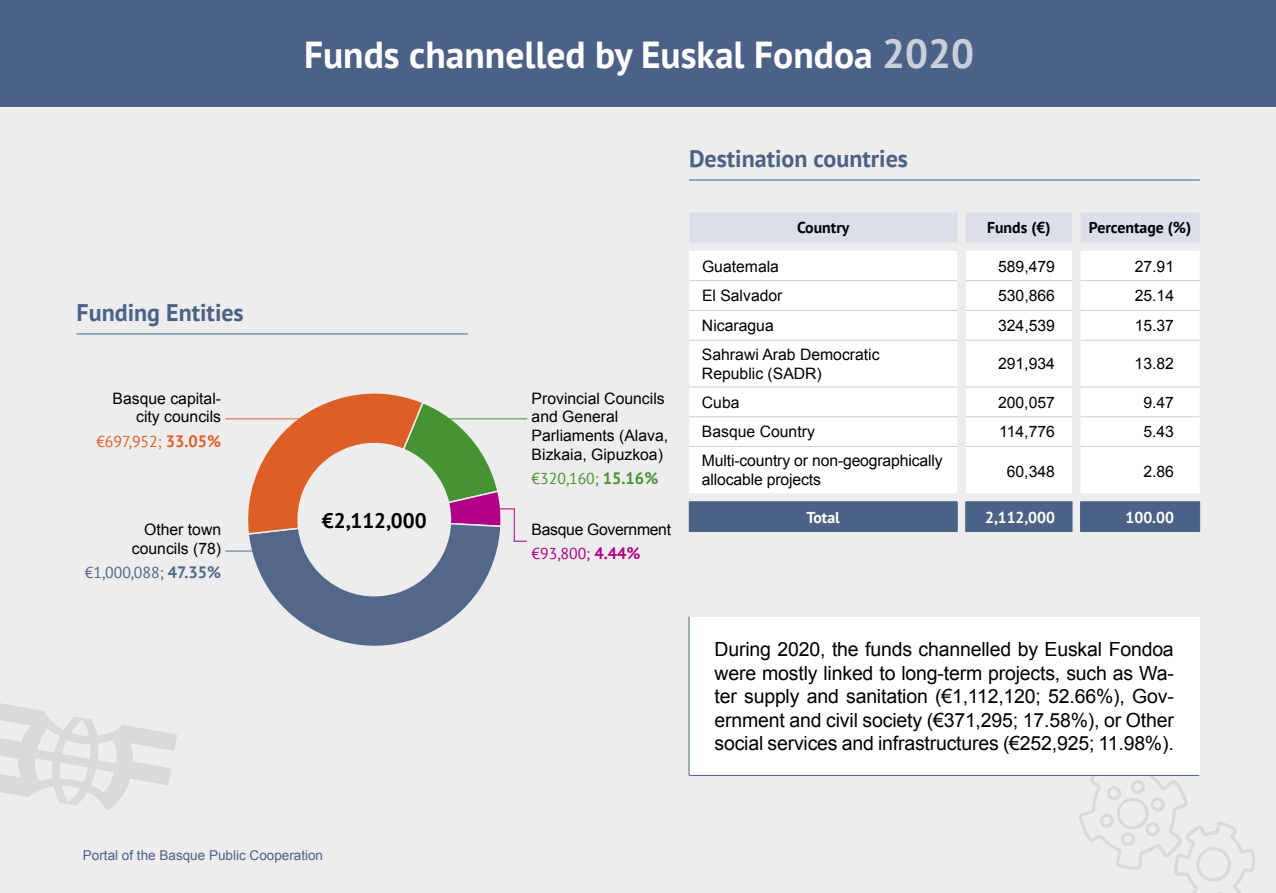
<style>
.page{position:relative;width:1276px;height:893px;background:#fff}
.page>*{position:absolute;margin:0;border:0;box-sizing:border-box;transform-origin:0 0}
.t1{font:700 37.5px "PT Sans";color:#fff}
.t2{font:700 24px "PT Sans";color:#4c6186}
.t3{font:700 21px "PT Sans";color:#000}
.t4{font:19.5px/23.4px "Arial";letter-spacing:-.01em;color:#000;text-align:justify}
.t5{font:15.75px/18.9px "Arial";color:#000}
.t6{font:700 15.75px "PT Sans";color:#000}
.t7{font:700 15.75px "PT Sans";color:#fff}
.t8{font:15.75px "PT Sans";color:#52678a}
.t9{font:15.75px "Arial";letter-spacing:-.02em;color:#000}
.t10{font:15.75px "PT Sans";color:#de5e27}
.t11{font:15.75px "PT Sans";color:#469331}
.t12{font:15.75px "PT Sans";color:#b00087}
.t13{font:13.5px "Arial";color:#4c6186}
.s1{font-size:40.5px;color:#c9d0db}
.s2{font-weight:700;font-size:16.5px}
</style>
<div class="page">
<div style="left:0;top:106px;width:1276px;height:787px;background:#ededed"></div>
<div style="left:689px;top:213px;width:510px;height:29px;background:#dbdfe7"></div>
<div style="left:689px;top:251px;width:268px;height:242px;background:#fff"></div>
<div style="left:966px;top:251px;width:233px;height:242px;background:#fff"></div>
<hr style="left:689px;top:280px;width:268px;height:1px;background:#c9d0db">
<hr style="left:965px;top:280px;width:107px;height:1px;background:#c9d0db">
<hr style="left:1080px;top:280px;width:119px;height:1px;background:#c9d0db">
<hr style="left:689px;top:310px;width:268px;height:1px;background:#c9d0db">
<hr style="left:965px;top:310px;width:107px;height:1px;background:#c9d0db">
<hr style="left:1080px;top:310px;width:119px;height:1px;background:#c9d0db">
<hr style="left:689px;top:340px;width:268px;height:1px;background:#c9d0db">
<hr style="left:965px;top:340px;width:107px;height:1px;background:#c9d0db">
<hr style="left:1080px;top:340px;width:119px;height:1px;background:#c9d0db">
<hr style="left:689px;top:387px;width:268px;height:1px;background:#c9d0db">
<hr style="left:965px;top:387px;width:107px;height:1px;background:#c9d0db">
<hr style="left:1080px;top:387px;width:119px;height:1px;background:#c9d0db">
<hr style="left:689px;top:416px;width:268px;height:1px;background:#c9d0db">
<hr style="left:965px;top:416px;width:107px;height:1px;background:#c9d0db">
<hr style="left:1080px;top:416px;width:119px;height:1px;background:#c9d0db">
<hr style="left:689px;top:446px;width:268px;height:1px;background:#c9d0db">
<hr style="left:965px;top:446px;width:107px;height:1px;background:#c9d0db">
<hr style="left:1080px;top:446px;width:119px;height:1px;background:#c9d0db">
<hr style="left:689px;top:501px;width:268px;height:1px;background:#4c6186">
<hr style="left:689px;top:531px;width:268px;height:1px;background:#4c6186">
<hr style="left:965px;top:501px;width:107px;height:1px;background:#4c6186">
<hr style="left:965px;top:531px;width:107px;height:1px;background:#4c6186">
<hr style="left:1080px;top:501px;width:120px;height:1px;background:#4c6186">
<div style="left:689px;top:502px;width:511px;height:29px;background:#4c6186"></div>
<hr style="left:1080px;top:531px;width:120px;height:1px;background:#4c6186">
<svg style="left:0;top:703px;width:177px;height:108px"></svg>
<div style="left:0;top:0;width:1276px;height:106px;background:#4c6186"></div>
<hr style="left:77px;top:334px;width:391px;height:1px;background:#4c6186">
<svg style="left:245px;top:393px;width:257px;height:253px"></svg>
<hr style="left:225px;top:418px;width:111px;height:1px;background:#de5e27">
<hr style="left:225px;top:551px;width:60px;height:1px;background:#52678a">
<hr style="left:436px;top:418px;width:91px;height:1px;background:#469331">
<hr style="left:483px;top:508px;width:31px;height:1px;background:#b00087">
<hr style="left:514px;top:508px;width:1px;height:34px;background:#b00087">
<svg style="left:1079px;top:752px;width:176px;height:141px"></svg>
<hr style="left:689px;top:180px;width:511px;height:1px;background:#4c6186">
<div style="left:689px;top:617px;width:510px;height:158px;background:#fff"></div>
<hr style="left:689px;top:617px;width:1px;height:158px;background:#4c6186">
<hr style="left:689px;top:775px;width:510px;height:1px;background:#4c6186">
<h1 class="t1" style="left:304px;top:30px;width:671px">Funds channelled by Euskal Fondoa <span class="s1">2020</span></h1>
<h2 class="t2" style="left:689px;top:142px;width:220px">Destination countries</h2>
<h2 class="t2" style="left:77px;top:296px;width:169px">Funding Entities</h2>
<p class="t5" style="left:113px;top:389px;width:110px;text-align:right">Basque capital&shy;city councils</p>
<p class="t10" style="left:96px;top:431px;width:126px">€697,952; <span class="s2">33.05%</span></p>
<p class="t5" style="left:132px;top:521px;width:91px;text-align:right">Other town councils (78)</p>
<p class="t8" style="left:85px;top:563px;width:138px">€1,000,088; <span class="s2">47.35%</span></p>
<h3 class="t3" style="left:322px;top:506px;width:106px">€2,112,000</h3>
<p class="t13" style="left:83px;top:847px;width:242px">Portal of the Basque Public Cooperation</p>
<p class="t5" style="left:531px;top:389px;width:138px">Provincial Councils and General<br>Parliaments (Alava,<br>Bizkaia, Gipuzkoa)</p>
<p class="t11" style="left:531px;top:469px;width:128px">€320,160; <span class="s2">15.16%</span></p>
<p class="t9" style="left:531px;top:519px;width:141px">Basque Government</p>
<p class="t12" style="left:531px;top:544px;width:110px">€93,800; <span class="s2">4.44%</span></p>
<p class="t6" style="left:797px;top:217px;width:54px">Country</p>
<p class="t6" style="left:987px;top:217px;width:65px">Funds (€)</p>
<p class="t6" style="left:1089px;top:217px;width:104px">Percentage (%)</p>
<p class="t5" style="left:702px;top:257px;width:79px">Guatemala</p>
<p class="t5" style="left:998px;top:257px;width:58px">589,479</p>
<p class="t5" style="left:1134px;top:257px;width:41px">27.91</p>
<p class="t5" style="left:702px;top:286px;width:82px">El Salvador</p>
<p class="t5" style="left:998px;top:286px;width:58px">530,866</p>
<p class="t5" style="left:1134px;top:286px;width:41px">25.14</p>
<p class="t5" style="left:702px;top:316px;width:73px">Nicaragua</p>
<p class="t5" style="left:998px;top:316px;width:58px">324,539</p>
<p class="t5" style="left:1134px;top:316px;width:41px">15.37</p>
<p class="t5" style="left:702px;top:345px;width:179px">Sahrawi Arab Democratic<br>Republic (SADR)</p>
<p class="t5" style="left:998px;top:354px;width:58px">291,934</p>
<p class="t5" style="left:1134px;top:354px;width:41px">13.82</p>
<p class="t5" style="left:702px;top:393px;width:39px">Cuba</p>
<p class="t5" style="left:998px;top:393px;width:58px">200,057</p>
<p class="t5" style="left:1143px;top:393px;width:32px">9.47</p>
<p class="t5" style="left:702px;top:423px;width:114px">Basque Country</p>
<p class="t5" style="left:999px;top:423px;width:57px">114,776</p>
<p class="t5" style="left:1143px;top:423px;width:32px">5.43</p>
<p class="t5" style="left:702px;top:451px;width:242px">Multi-country or non-geographically allocable projects</p>
<p class="t5" style="left:1006px;top:462px;width:50px">60,348</p>
<p class="t5" style="left:1143px;top:462px;width:32px">2.86</p>
<p class="t7" style="left:806px;top:507px;width:35px">Total</p>
<p class="t7" style="left:985px;top:507px;width:71px">2,112,000</p>
<p class="t7" style="left:1125px;top:507px;width:50px">100.00</p>
<p class="t4" style="left:714px;top:638px;width:461px">During 2020, the funds channelled by Euskal Fondoa were mostly linked to long-term projects, such as Wa&shy;ter supply and sanitation (€1,112,120; 52.66%), Gov&shy;ernment and civil society (€371,295; 17.58%), or Other social services and infrastructures (€252,925; 11.98%).</p>
</div>
